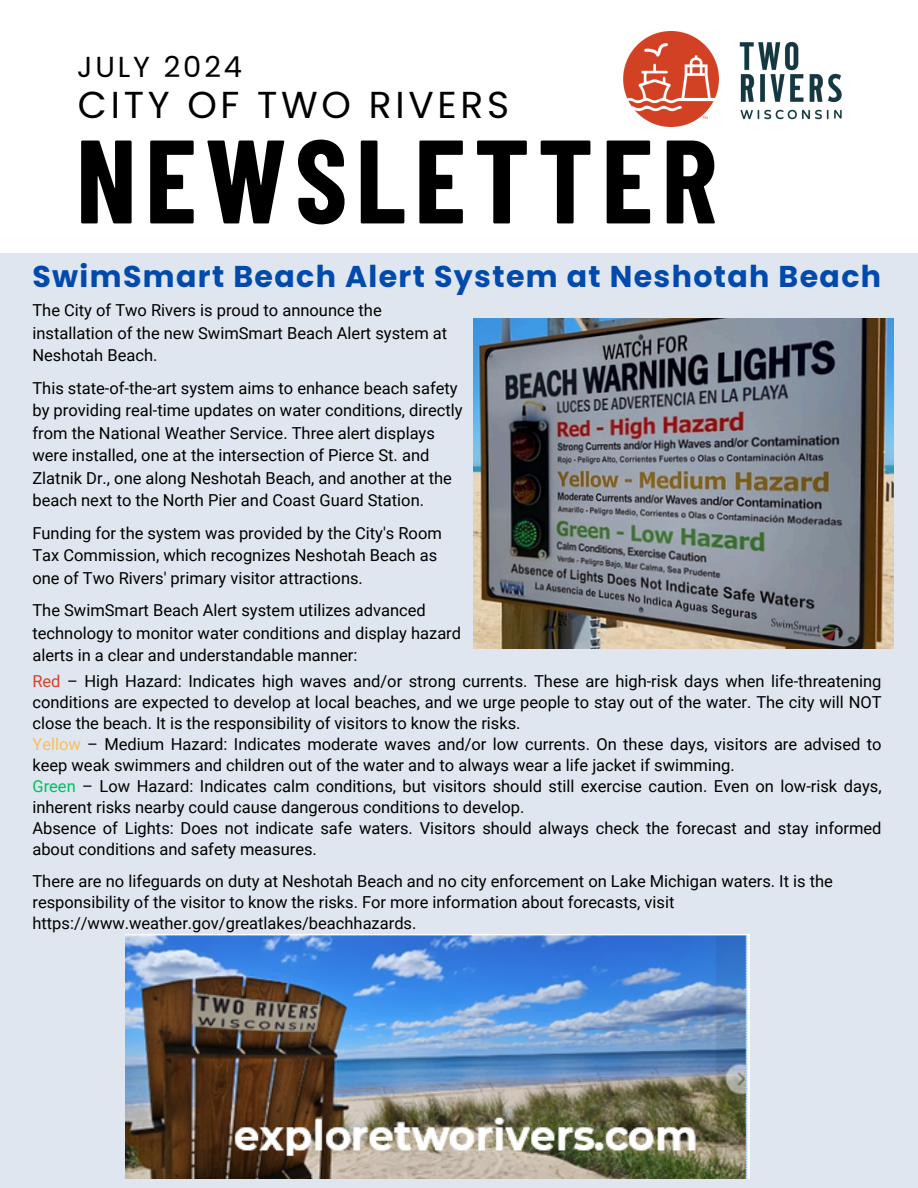
<style>
.page{position:relative;width:918px;height:1188px;background:#e0e6ef}
.page>*{position:absolute;margin:0;border:0;box-sizing:border-box;transform-origin:0 0}
.t1{font:700 118.5px "Barlow Condensed";letter-spacing:.07em;color:#000}
.t2{font:37.5px "Poppins";letter-spacing:.1em;color:#000}
.t3{font:700 30px "Poppins";letter-spacing:.045em;color:#004aad}
.t4{font:28.95px "Poppins";letter-spacing:.1em;color:#000}
.t5{font:16.5px/22.5px "Roboto";color:#000}
.s1{color:#d54226}
.s2{color:#ffbd59}
.s3{color:#00bf63}
</style>
<div class="page">
<img style="left:474px;top:319px;width:419px;height:330px">
<div style="left:0;top:0;width:918px;height:252px;background:#fff"></div>
<img style="left:624px;top:31px;width:217px;height:96px">
<img style="left:125px;top:934px;width:625px;height:245px">
<p class="t4" style="left:77px;top:46px;width:166px">JULY 2024</p>
<p class="t2" style="left:78px;top:79px;width:433px">CITY OF TWO RIVERS</p>
<p class="t1" style="left:76px;top:105px;width:643px">NEWSLETTER</p>
<p class="t3" style="left:32px;top:255px;width:850px">SwimSmart Beach Alert System at Neshotah Beach</p>
<p class="t5" style="left:32px;top:299px;width:416px">The City of Two Rivers is proud to announce the installation of the new SwimSmart Beach Alert system at<br>Neshotah Beach.</p>
<p class="t5" style="left:32px;top:377px;width:432px">This state-of-the-art system aims to enhance beach safety by providing real-time updates on water conditions, directly from the National Weather Service. Three alert displays were installed, one at the intersection of Pierce St. and Zlatnik Dr., one along Neshotah Beach, and another at the beach next to the North Pier and Coast Guard Station.</p>
<p class="t5" style="left:32px;top:522px;width:411px">Funding for the system was provided by the City's Room<br>Tax Commission, which recognizes Neshotah Beach as one of Two Rivers' primary visitor attractions.</p>
<p class="t5" style="left:32px;top:599px;width:430px">The SwimSmart Beach Alert system utilizes advanced technology to monitor water conditions and display hazard alerts in a clear and understandable manner:</p>
<h3 class="t5" style="left:32px;top:671px;width:851px;line-height:21px;text-align:justify"><span class="s1">Red</span> – High Hazard: Indicates high waves and/or strong currents. These are high-risk days when life-threatening conditions are expected to develop at local beaches, and we urge people to stay out of the water. The city will NOT close the beach. It is the responsibility of visitors to know the risks.</h3>
<h2 class="t5" style="left:32px;top:734px;width:851px;line-height:21px"><span class="s2">Yellow</span> – Medium Hazard: Indicates moderate waves and/or low currents. On these days, visitors are advised to keep weak swimmers and children out of the water and to always wear a life jacket if swimming.</h2>
<h1 class="t5" style="left:32px;top:776px;width:851px;line-height:21px"><span class="s3">Green</span> – Low Hazard: Indicates calm conditions, but visitors should still exercise caution. Even on low-risk days, inherent risks nearby could cause dangerous conditions to develop.</h1>
<h4 class="t5" style="left:32px;top:818px;width:851px;line-height:21px">Absence of Lights: Does not indicate safe waters. Visitors should always check the forecast and stay informed about conditions and safety measures.</h4>
<p class="t5" style="left:32px;top:871px;width:802px;line-height:21px">There are no lifeguards on duty at Neshotah Beach and no city enforcement on Lake Michigan waters. It is the responsibility of the visitor to know the risks. For more information about forecasts, visit https://www.weather.gov/greatlakes/beachhazards.</p>
</div>
